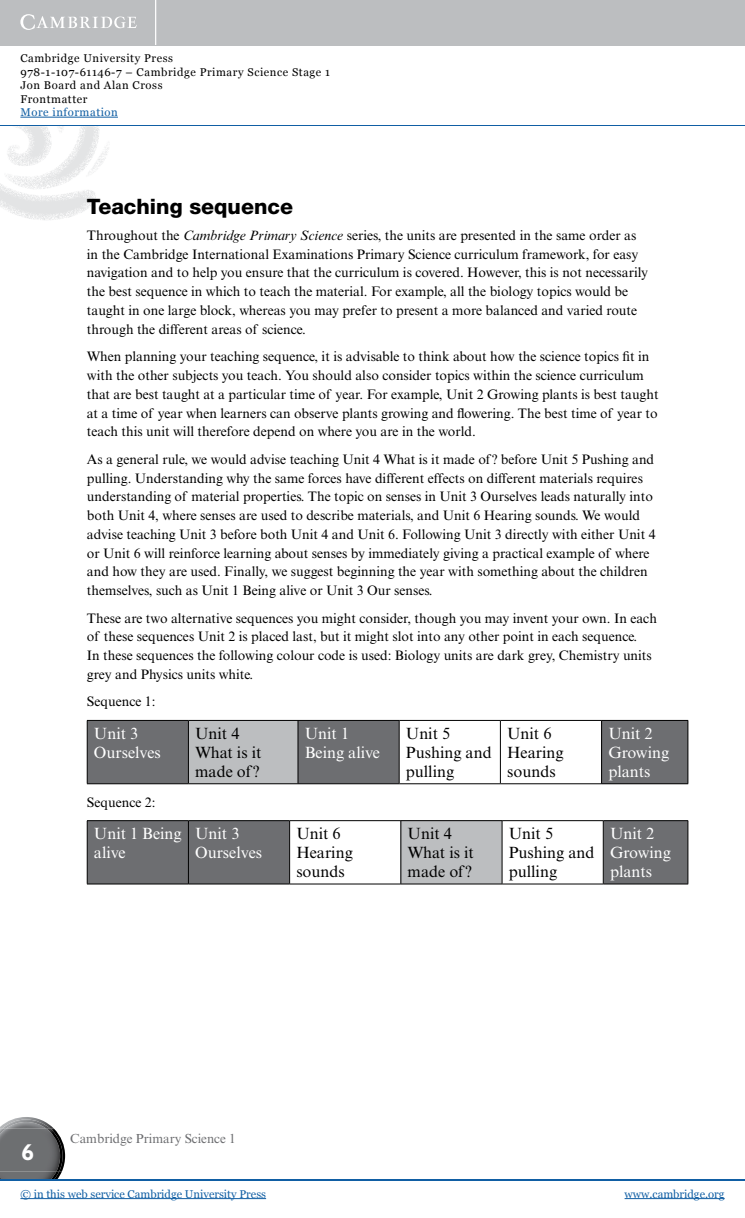
<style>
.page{position:relative;width:745px;height:1218px;background:#fff}
.page>*{position:absolute;margin:0;border:0;box-sizing:border-box;transform-origin:0 0}
.t1{font:700 22.5px "Sassoon Infant Std";color:#fff}
.t2{font:800 21.25px "Helvetica Neue LT Std";color:#000}
.t3{font:16.25px/18.8px "Times New Roman MT Std";color:#000}
.t4{font:16.25px/18.8px "Times New Roman MT Std";color:#fff}
.t5{font:13.75px/18.8px "Times New Roman MT Std";color:#000}
.t6{font:13.12px "Times New Roman MT Std";color:#6d6e71}
.t7{font:11.25px/13.4px "Georgia";letter-spacing:.05em;color:#000}
.t8{font:11.25px "Georgia";color:#115fa4}
.t9{font:11.25px "Georgia";letter-spacing:.05em;color:#115fa4}
.s1{font-style:italic}
</style>
<div class="page">
<div style="left:0;top:0;width:744px;height:45px;background:#bcbec0"></div>
<hr style="left:155px;top:0;width:1px;height:45px;background:#fff">
<svg style="left:20px;top:14px;width:117px;height:16px"></svg>
<hr style="left:20px;top:117px;width:98px;height:1px;background:#115fa4">
<hr style="left:0;top:125px;width:744px;height:1px;background:#115fa4">
<hr style="left:0;top:1179px;width:744px;height:1px;background:#115fa4">
<hr style="left:20px;top:1198px;width:246px;height:1px;background:#115fa4">
<hr style="left:624px;top:1198px;width:100px;height:1px;background:#115fa4">
<img style="left:0;top:183px;width:96px;height:37px">
<img style="left:3px;top:126px;width:97px;height:63px">
<img style="left:4px;top:126px;width:49px;height:40px">
<img style="left:85px;top:140px;width:24px;height:37px">
<div style="left:88px;top:721px;width:310px;height:62px;background:#6d6e71"></div>
<div style="left:188px;top:720px;width:110px;height:64px;background:#bcbec0"></div>
<div style="left:601px;top:720px;width:86px;height:64px;background:#6d6e71"></div>
<hr style="left:87px;top:720px;width:101px;height:1px;background:#000">
<hr style="left:87px;top:720px;width:1px;height:63px;background:#000">
<hr style="left:188px;top:720px;width:110px;height:1px;background:#000">
<hr style="left:188px;top:720px;width:1px;height:63px;background:#000">
<hr style="left:298px;top:720px;width:101px;height:1px;background:#000">
<hr style="left:297px;top:720px;width:1px;height:63px;background:#000">
<hr style="left:399px;top:720px;width:101px;height:1px;background:#000">
<hr style="left:398px;top:720px;width:1px;height:63px;background:#000">
<hr style="left:500px;top:720px;width:101px;height:1px;background:#000">
<hr style="left:499px;top:720px;width:1px;height:63px;background:#000">
<hr style="left:601px;top:720px;width:86px;height:1px;background:#000">
<hr style="left:601px;top:720px;width:1px;height:63px;background:#000">
<hr style="left:687px;top:720px;width:1px;height:63px;background:#000">
<hr style="left:87px;top:783px;width:101px;height:1px;background:#000">
<hr style="left:188px;top:783px;width:110px;height:1px;background:#000">
<hr style="left:298px;top:783px;width:101px;height:1px;background:#000">
<hr style="left:399px;top:783px;width:101px;height:1px;background:#000">
<hr style="left:500px;top:783px;width:101px;height:1px;background:#000">
<hr style="left:601px;top:783px;width:86px;height:1px;background:#000">
<div style="left:88px;top:821px;width:599px;height:62px;background:#6d6e71"></div>
<svg style="left:290px;top:821px;width:312px;height:62px"></svg>
<div style="left:400px;top:820px;width:101px;height:64px;background:#bcbec0"></div>
<hr style="left:87px;top:820px;width:101px;height:1px;background:#000">
<hr style="left:87px;top:821px;width:1px;height:62px;background:#000">
<hr style="left:188px;top:820px;width:101px;height:1px;background:#000">
<hr style="left:188px;top:821px;width:1px;height:62px;background:#000">
<hr style="left:289px;top:820px;width:111px;height:1px;background:#000">
<hr style="left:289px;top:821px;width:1px;height:62px;background:#000">
<hr style="left:400px;top:820px;width:101px;height:1px;background:#000">
<hr style="left:400px;top:821px;width:1px;height:62px;background:#000">
<hr style="left:501px;top:820px;width:102px;height:1px;background:#000">
<hr style="left:501px;top:821px;width:1px;height:62px;background:#000">
<hr style="left:603px;top:820px;width:84px;height:1px;background:#000">
<hr style="left:602px;top:821px;width:1px;height:62px;background:#000">
<hr style="left:687px;top:821px;width:1px;height:62px;background:#000">
<hr style="left:87px;top:883px;width:101px;height:1px;background:#000">
<hr style="left:188px;top:883px;width:101px;height:1px;background:#000">
<hr style="left:289px;top:883px;width:111px;height:1px;background:#000">
<hr style="left:400px;top:883px;width:101px;height:1px;background:#000">
<hr style="left:501px;top:883px;width:102px;height:1px;background:#000">
<hr style="left:603px;top:883px;width:84px;height:1px;background:#000">
<img style="left:0;top:1171px;width:54px;height:8px">
<img style="left:0;top:1117px;width:53px;height:11px">
<svg style="left:54px;top:1171px;width:8px;height:8px"></svg>
<img style="left:63px;top:1143px;width:2px;height:26px">
<img style="left:2px;top:1119px;width:48px;height:9px">
<img style="left:0;top:1128px;width:63px;height:43px">
<p class="t7" style="left:20px;top:52px;width:311px">Cambridge University Press<br>978-1-107-61146-7 – Cambridge Primary Science Stage 1<br>Jon Board and Alan Cross<br>Frontmatter</p>
<p class="t9" style="left:20px;top:105px;width:99px">More information</p>
<h2 class="t2" style="left:87px;top:194px;width:207px">Teaching sequence</h2>
<p class="t5" style="left:87px;top:226px;width:562px">Throughout the <span class="s1">Cambridge Primary Science</span> series, the units are presented in the same order as in the Cambridge International Examinations Primary Science curriculum framework, for easy navigation and to help you ensure that the curriculum is covered. However, this is not necessarily the best sequence in which to teach the material. For example, all the biology topics would be taught in one large block, whereas you may prefer to present a more balanced and varied route through the different areas of science.</p>
<p class="t5" style="left:87px;top:347px;width:573px">When planning your teaching sequence, it is advisable to think about how the science topics t in with the other subjects you teach. You should also consider topics within the science curriculum that are best taught at a particular time of year. For example, Unit 2 Growing plants is best taught at a time of year when learners can observe plants growing and owering. The best time of year to teach this unit will therefore depend on where you are in the world.</p>
<p class="t5" style="left:87px;top:450px;width:569px">As a general rule, we would advise teaching Unit 4 What is it made of? before Unit 5 Pushing and pulling. Understanding why the same forces have different effects on different materials requires understanding of material properties. The topic on senses in Unit 3 Ourselves leads naturally into both Unit 4, where senses are used to describe materials, and Unit 6 Hearing sounds. We would advise teaching Unit 3 before both Unit 4 and Unit 6. Following Unit 3 directly with either Unit 4 or Unit 6 will reinforce learning about senses by immediately giving a practical example of where and how they are used. Finally, we suggest beginning the year with something about the children themselves, such as Unit 1 Being alive or Unit 3 Our senses.</p>
<p class="t5" style="left:87px;top:608px;width:571px">These are two alternative sequences you might consider, though you may invent your own. In each of these sequences Unit 2 is placed last, but it might slot into any other point in each sequence.<br>In these sequences the following colour code is used: Biology units are dark grey, Chemistry units grey and Physics units white.</p>
<p class="t5" style="left:87px;top:692px;width:70px">Sequence 1:</p>
<p class="t4" style="left:94px;top:724px;width:68px">Unit 3<br>Ourselves</p>
<p class="t3" style="left:195px;top:724px;width:68px">Unit 4<br>What is it made of?</p>
<p class="t4" style="left:304px;top:724px;width:77px">Unit 1<br>Being alive</p>
<p class="t3" style="left:405px;top:724px;width:87px">Unit 5<br>Pushing and pulling</p>
<p class="t3" style="left:507px;top:724px;width:58px">Unit 6<br>Hearing sounds</p>
<p class="t4" style="left:608px;top:724px;width:62px">Unit 2<br>Growing plants</p>
<p class="t5" style="left:87px;top:792px;width:70px">Sequence 2:</p>
<p class="t4" style="left:94px;top:824px;width:89px">Unit 1 Being alive</p>
<p class="t4" style="left:195px;top:824px;width:68px">Unit 3<br>Ourselves</p>
<p class="t3" style="left:296px;top:824px;width:58px">Unit 6<br>Hearing sounds</p>
<p class="t3" style="left:407px;top:824px;width:68px">Unit 4<br>What is it made of?</p>
<p class="t3" style="left:508px;top:824px;width:87px">Unit 5<br>Pushing and pulling</p>
<p class="t4" style="left:609px;top:824px;width:62px">Unit 2<br>Growing plants</p>
<h1 class="t1" style="left:21px;top:1138px;width:14px">6</h1>
<p class="t6" style="left:70px;top:1131px;width:167px">Cambridge Primary Science 1</p>
<p class="t8" style="left:20px;top:1187px;width:247px">© in this web service Cambridge University Press</p>
<p class="t8" style="left:624px;top:1187px;width:101px">www.cambridge.org</p>
</div>
